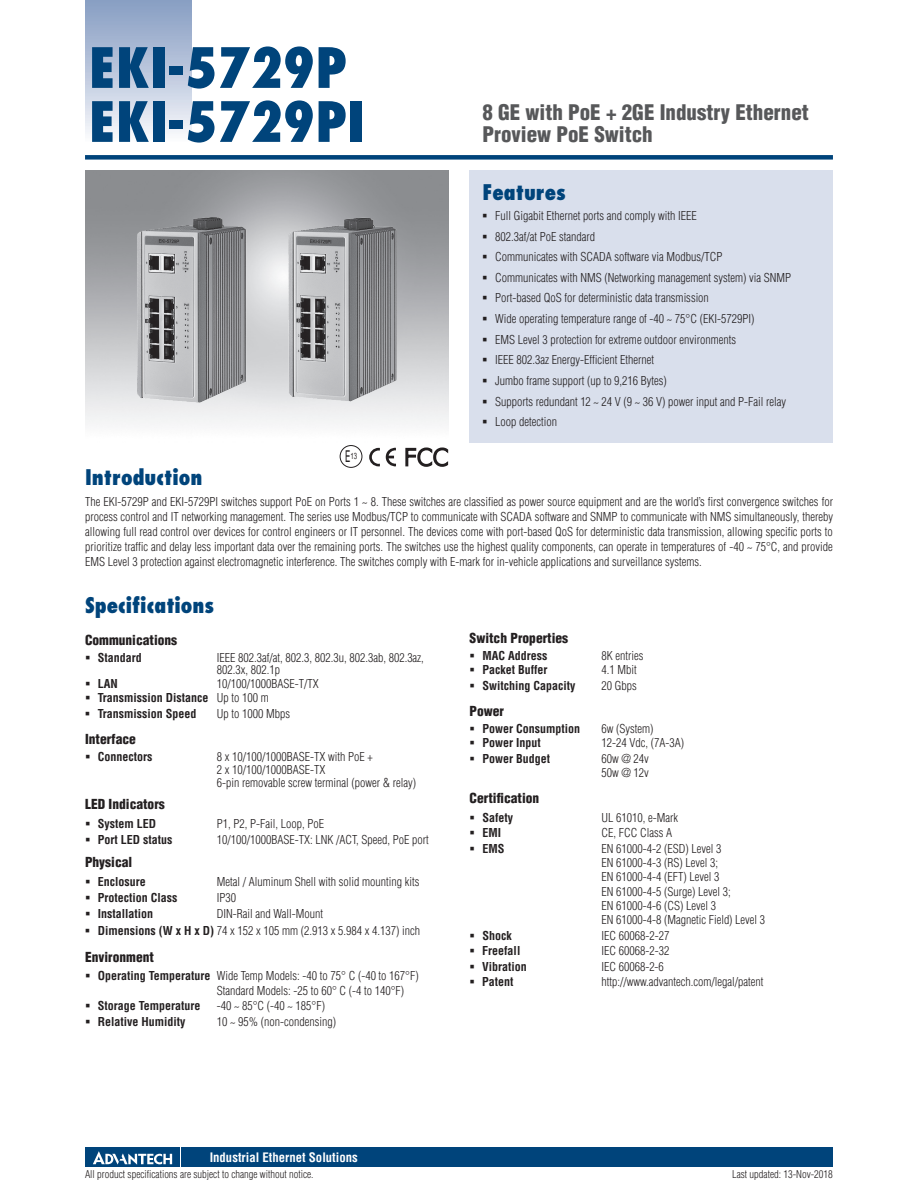
<style>
.page{position:relative;width:918px;height:1188px;background:#fff}
.page>*{position:absolute;margin:0;border:0;box-sizing:border-box;transform-origin:0 0}
.t1{font:800 condensed 54px/54px "Futura";color:#00447b}
.t2{font:900 condensed 21px/22.5px "Helvetica";color:#57585a}
.t3{font:800 condensed 21px "Futura";color:#00447b}
.t4{font:900 condensed 13.5px "Helvetica";color:#231f20}
.t5{font:700 condensed 12.75px "Helvetica";color:#fff}
.t6{font:12.15px "Utsaah";color:#231f20;scale:.7 1}
.t7{font:300 condensed 12px/20.7px "Helvetica";color:#231f20}
.t8{font:700 condensed 12px "Helvetica";color:#231f20}
.t9{font:300 condensed 10.5px "Helvetica";color:#231f20}
.s1{font-family:"Univers";font-size:16.2px}
.s2{font-weight:700}
</style>
<div class="page">
<div style="left:85px;top:155px;width:748px;height:5px;background:#00447b"></div>
<div style="left:85px;top:0;width:106px;height:143px;background:linear-gradient(to bottom,#849bc1,#f9fafc)"></div>
<div style="left:182px;top:1147px;width:651px;height:20px;background:#00447b"></div>
<div style="left:85px;top:1147px;width:95px;height:20px;background:#00447b"></div>
<svg style="left:93px;top:1151px;width:79px;height:14px"></svg>
<div style="left:470px;top:170px;width:363px;height:272px;background:#d9dfec"></div>
<img style="left:117px;top:186px;width:308px;height:231px">
<svg style="left:369px;top:448px;width:11px;height:18px"></svg>
<svg style="left:386px;top:447px;width:10px;height:20px"></svg>
<svg style="left:405px;top:447px;width:43px;height:20px"></svg>
<div style="left:340px;top:445px;width:22px;height:23px;border:1px solid #231f20;border-radius:50%"></div>
<h1 class="t1" style="left:89px;top:41px;width:277px">EKI-5729P<br>EKI-5729PI</h1>
<p class="t6" style="left:345px;top:450px;width:19px"><span class="s1">E</span>13</p>
<h2 class="t2" style="left:482px;top:100px;width:328px">8 GE with PoE + 2GE Industry Ethernet<br>Proview PoE Switch</h2>
<h2 class="t3" style="left:482px;top:179px;width:85px">Features</h2>
<p class="t7" style="left:495px;top:205px;width:297px">Full Gigabit Ethernet ports and comply with IEEE<br>802.3af/at PoE standard<br>Communicates with SCADA software via Modbus/TCP<br>Communicates with NMS (Networking management system) via SNMP Port-based QoS for deterministic data transmission<br>Wide operating temperature range of -40 ~ 75°C (EKI-5729PI)<br>EMS Level 3 protection for extreme outdoor environments<br>IEEE 802.3az Energy-Efficient Ethernet<br>Jumbo frame support (up to 9,216 Bytes)<br>Supports redundant 12 ~ 24 V (9 ~ 36 V) power input and P-Fail relay Loop detection</p>
<h2 class="t3" style="left:85px;top:464px;width:119px">Introduction</h2>
<p class="t7" style="left:85px;top:494px;width:750px;line-height:15px;text-align:justify">The EKI-5729P and EKI-5729PI switches support PoE on Ports 1 ~ 8. These switches are classified as power source equipment and are the world’s first convergence switches for process control and IT networking management. The series use Modbus/TCP to communicate with SCADA software and SNMP to communicate with NMS simultaneously, thereby allowing full read control over devices for control engineers or IT personnel. The devices come with port-based QoS for deterministic data transmission, allowing specific ports to prioritize traffic and delay less important data over the remaining ports. The switches use the highest quality components, can operate in temperatures of -40 ~ 75°C, and provide EMS Level 3 protection against electromagnetic interference. The switches comply with E-mark for in-vehicle applications and surveillance systems.</p>
<h2 class="t3" style="left:85px;top:592px;width:131px">Specifications</h2>
<p class="t4" style="left:85px;top:631px;width:94px">Communications</p>
<p class="t8" style="left:98px;top:650px;width:46px">Standard</p>
<p class="t7" style="left:217px;top:651px;width:209px;line-height:12.8px">IEEE 802.3af/at, 802.3, 802.3u, 802.3ab, 802.3az,<br>802.3x, 802.1p</p>
<p class="t8" style="left:98px;top:677px;width:22px">LAN</p>
<p class="t7" style="left:98px;top:677px;width:223px;line-height:14.1px;text-indent:119px">10/100/1000BASE-T/TX<br><span class="s2">Transmission Distance</span> Up to 100 m</p>
<p class="t8" style="left:98px;top:706px;width:100px">Transmission Speed</p>
<p class="t7" style="left:217px;top:703px;width:75px">Up to 1000 Mbps</p>
<p class="t4" style="left:85px;top:731px;width:52px">Interface</p>
<p class="t8" style="left:98px;top:750px;width:56px">Connectors</p>
<p class="t7" style="left:217px;top:750px;width:201px;line-height:12.8px">8 x 10/100/1000BASE-TX with PoE +<br>2 x 10/100/1000BASE-TX<br>6-pin removable screw terminal (power &amp; relay)</p>
<p class="t4" style="left:85px;top:796px;width:81px">LED Indicators</p>
<p class="t8" style="left:98px;top:816px;width:60px">System LED</p>
<p class="t7" style="left:217px;top:813px;width:109px">P1, P2, P-Fail, Loop, PoE</p>
<p class="t8" style="left:98px;top:832px;width:76px">Port LED status</p>
<p class="t7" style="left:217px;top:829px;width:214px">10/100/1000BASE-TX: LNK /ACT, Speed, PoE port</p>
<p class="t4" style="left:85px;top:854px;width:49px">Physical</p>
<p class="t8" style="left:98px;top:874px;width:49px">Enclosure</p>
<p class="t7" style="left:217px;top:871px;width:204px">Metal / Aluminum Shell with solid mounting kits</p>
<p class="t8" style="left:98px;top:890px;width:81px">Protection Class</p>
<p class="t7" style="left:217px;top:887px;width:21px">IP30</p>
<p class="t8" style="left:98px;top:907px;width:57px">Installation</p>
<p class="t7" style="left:98px;top:906px;width:324px;line-height:16.4px;text-indent:119px">DIN-Rail and Wall-Mount<br><span class="s2">Dimensions (W x H x D)</span> 74 x 152 x 105 mm (2.913 x 5.984 x 4.137) inch</p>
<p class="t4" style="left:85px;top:948px;width:70px">Environment</p>
<p class="t7" style="left:217px;top:969px;width:203px;line-height:14.2px;text-indent:-119px"><span class="s2">Operating Temperature</span> Wide Temp Models: -40 to 75° C (-40 to 167°F)<br>Standard Models: -25 to 60° C (-4 to 140°F)</p>
<p class="t8" style="left:98px;top:998px;width:104px">Storage Temperature</p>
<p class="t7" style="left:217px;top:995px;width:110px">-40 ~ 85°C (-40 ~ 185°F)</p>
<p class="t8" style="left:98px;top:1014px;width:89px">Relative Humidity</p>
<p class="t7" style="left:217px;top:1011px;width:121px">10 ~ 95% (non-condensing)</p>
<p class="t4" style="left:470px;top:630px;width:100px">Switch Properties</p>
<p class="t8" style="left:482px;top:649px;width:67px">MAC Address</p>
<p class="t7" style="left:601px;top:646px;width:43px">8K entries</p>
<p class="t8" style="left:482px;top:663px;width:67px">Packet Buffer</p>
<p class="t7" style="left:601px;top:660px;width:37px">4.1 Mbit</p>
<p class="t8" style="left:482px;top:678px;width:95px">Switching Capacity</p>
<p class="t7" style="left:601px;top:675px;width:37px">20 Gbps</p>
<p class="t4" style="left:470px;top:703px;width:36px">Power</p>
<p class="t8" style="left:482px;top:722px;width:99px">Power Consumption</p>
<p class="t7" style="left:601px;top:718px;width:54px">6w (System)</p>
<p class="t8" style="left:482px;top:736px;width:60px">Power Input</p>
<p class="t7" style="left:601px;top:732px;width:84px">12-24 Vdc, (7A-3A)</p>
<p class="t8" style="left:482px;top:751px;width:69px">Power Budget</p>
<p class="t7" style="left:601px;top:751px;width:49px;line-height:14.2px">60w @ 24v<br>50w @ 12v</p>
<p class="t4" style="left:470px;top:790px;width:71px">Certification</p>
<p class="t8" style="left:482px;top:810px;width:32px">Safety</p>
<p class="t7" style="left:601px;top:807px;width:78px">UL 61010, e-Mark</p>
<p class="t8" style="left:482px;top:826px;width:20px">EMI</p>
<p class="t7" style="left:601px;top:823px;width:72px">CE, FCC Class A</p>
<p class="t8" style="left:482px;top:841px;width:24px">EMS</p>
<p class="t7" style="left:601px;top:841px;width:165px;line-height:14.2px">EN 61000-4-2 (ESD) Level 3<br>EN 61000-4-3 (RS) Level 3;<br>EN 61000-4-4 (EFT) Level 3<br>EN 61000-4-5 (Surge) Level 3;<br>EN 61000-4-6 (CS) Level 3<br>EN 61000-4-8 (Magnetic Field) Level 3</p>
<p class="t8" style="left:482px;top:928px;width:31px">Shock</p>
<p class="t7" style="left:601px;top:925px;width:69px">IEC 60068-2-27</p>
<p class="t8" style="left:482px;top:943px;width:40px">Freefall</p>
<p class="t7" style="left:601px;top:940px;width:69px">IEC 60068-2-32</p>
<p class="t8" style="left:482px;top:959px;width:46px">Vibration</p>
<p class="t7" style="left:601px;top:956px;width:64px">IEC 60068-2-6</p>
<p class="t8" style="left:482px;top:975px;width:33px">Patent</p>
<p class="t7" style="left:601px;top:971px;width:164px">http://www.advantech.com/legal/patent</p>
<p class="t5" style="left:210px;top:1150px;width:150px">Industrial Ethernet Solutions</p>
<p class="t9" style="left:85px;top:1168px;width:230px">All product specifications are subject to change without notice.</p>
<p class="t9" style="left:732px;top:1168px;width:102px">Last updated: 13-Nov-2018</p>
</div>
